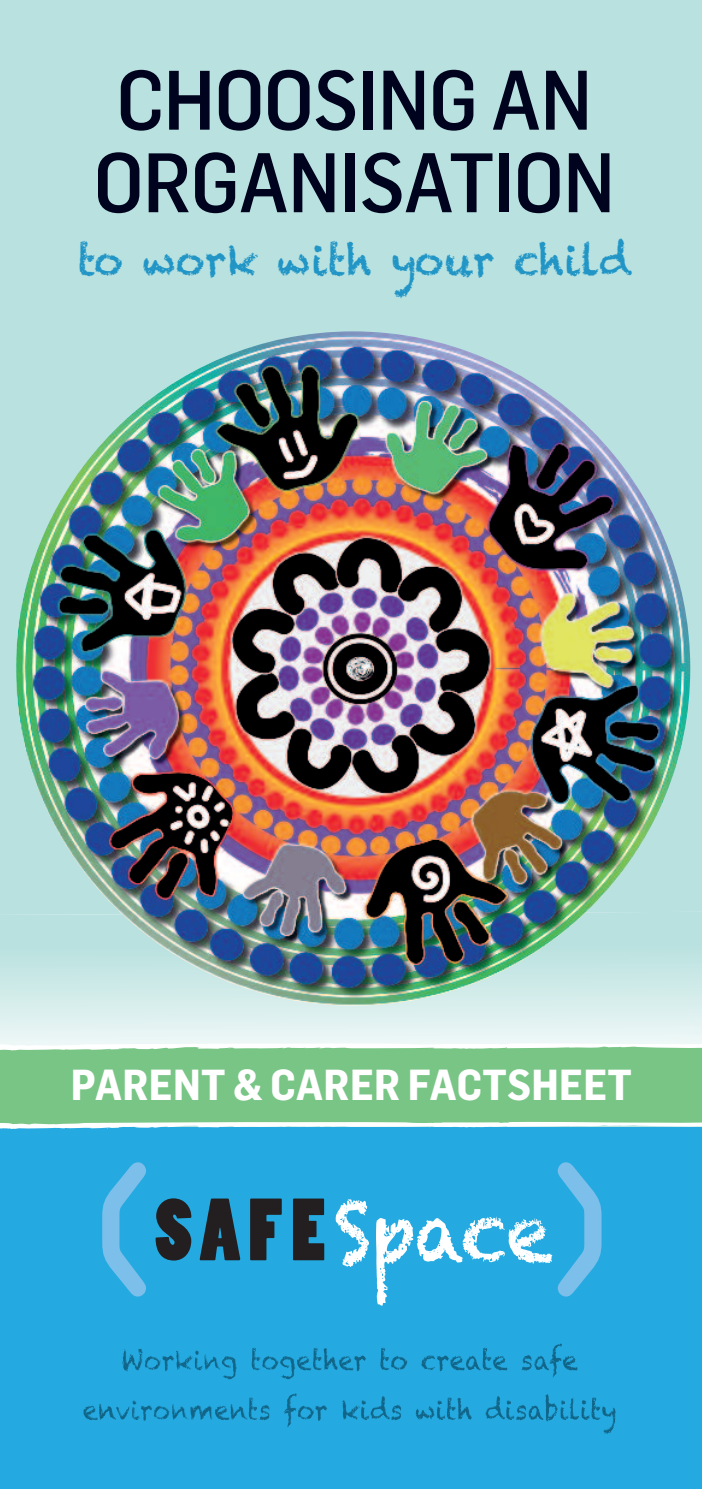
<style>
.page{position:relative;width:702px;height:1489px;background:#fff}
.page>*{position:absolute;margin:0;border:0;box-sizing:border-box;transform-origin:0 0}
.t1{font:500 82.5px/82.5px "Flama Semicond";letter-spacing:-.005em;color:#00031d}
.t2{font:700 42.5px "Flama Semicond";letter-spacing:.005em;color:#fff}
.t3{font:42.5px "Chalkduster";letter-spacing:.005em;color:#2095c6;scale:.95 1}
</style>
<div class="page">
<div style="left:0;top:0;width:702px;height:910px;background:#b8e1df"></div>
<img style="left:0;top:910px;width:702px;height:132px">
<div style="left:0;top:1127px;width:702px;height:361px;background:#24aae1"></div>
<svg style="left:156px;top:1198px;width:35px;height:62px"></svg>
<svg style="left:199px;top:1198px;width:41px;height:62px"></svg>
<svg style="left:250px;top:1198px;width:32px;height:62px"></svg>
<svg style="left:293px;top:1198px;width:31px;height:62px;background:#233640"></svg>
<svg style="left:336px;top:1199px;width:33px;height:67px"></svg>
<svg style="left:102px;top:1162px;width:44px;height:134px"></svg>
<svg style="left:376px;top:1162px;width:225px;height:143px"></svg>
<svg style="left:563px;top:1356px;width:14px;height:14px"></svg>
<div style="left:0;top:1046px;width:702px;height:78px;background:#78c586"></div>
<svg style="left:0;top:1121px;width:702px;height:8px"></svg>
<svg style="left:0;top:1042px;width:702px;height:9px"></svg>
<img style="left:16px;top:331px;width:674px;height:674px;border-radius:50%">
<img style="left:284px;top:1393px;width:13px;height:34px">
<img style="left:172px;top:1404px;width:16px;height:15px">
<img style="left:415px;top:1406px;width:19px;height:13px">
<img style="left:549px;top:1343px;width:13px;height:34px">
<img style="left:339px;top:1356px;width:15px;height:14px">
<img style="left:252px;top:1347px;width:9px;height:23px">
<img style="left:83px;top:1405px;width:15px;height:14px">
<img style="left:602px;top:1406px;width:13px;height:27px">
<p class="t1" style="left:94px;top:66px;width:522px">CHOOSING AN<br>ORGANISATION</p>
<p class="t3" style="left:78px;top:235px;width:584px">to work with your child</p>
<p class="t2" style="left:71px;top:1069px;width:562px">PARENT &amp; CARER FACTSHEET</p>
</div>
